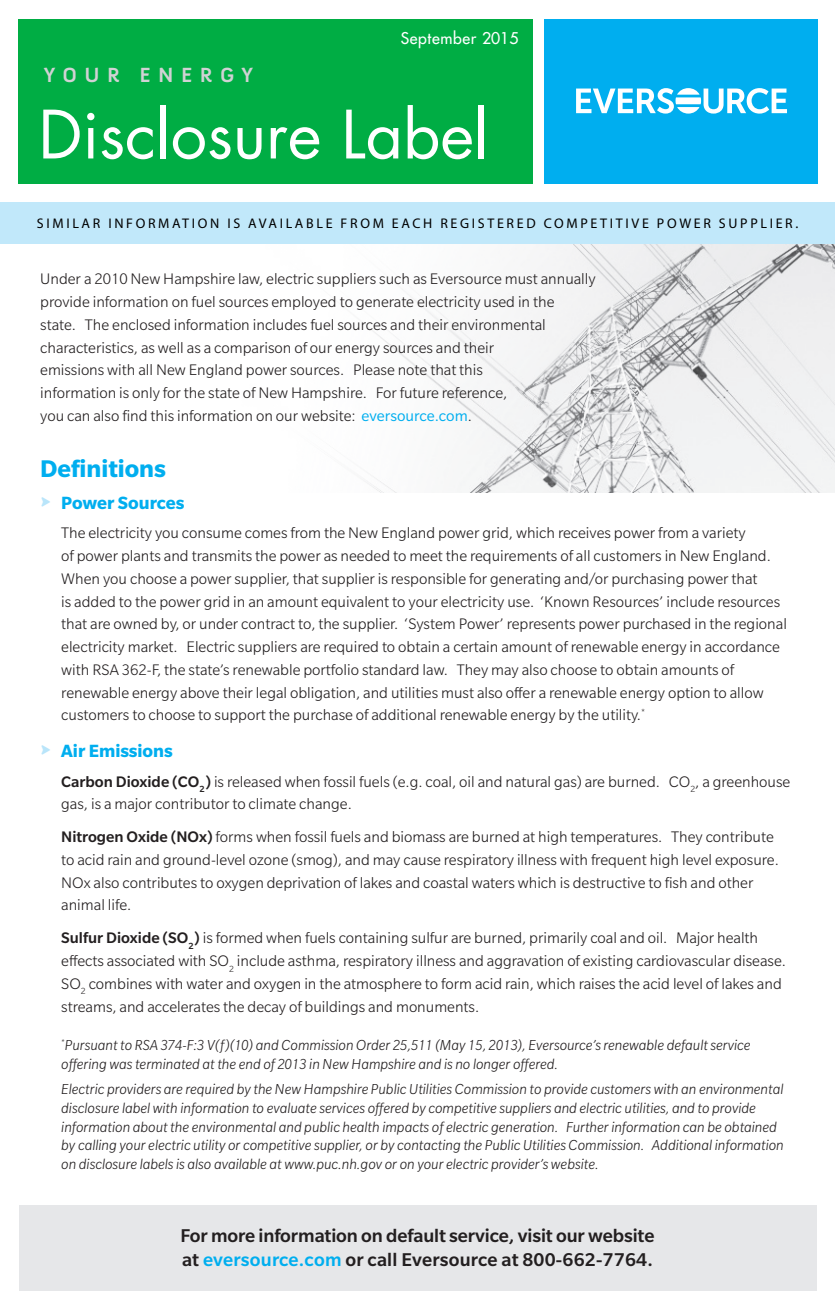
<style>
.page{position:relative;width:835px;height:1308px;background:#fff}
.page>*{position:absolute;margin:0;border:0;box-sizing:border-box;transform-origin:0 0}
.t1{font:64.75px "Futura";color:#fff}
.Subhead{font:700 26.25px "Slate Pro";color:#00aeef}
.t2{font:700 21px "Anivers";letter-spacing:.35em;color:#d1d2d4}
.t3{font:500 20.12px/24.5px "Slate Pro";letter-spacing:-.005em;color:#231f20}
.Subhead-2{font:700 19.25px "Slate Pro";color:#00aeef}
.Body{font:300 16.62px/22.8px "Slate Pro";color:#231f20}
.Body-2{font:italic 300 15.75px/18.9px "Slate Pro";color:#231f20}
.t4{font:15.75px "Futura";letter-spacing:.04em;color:#fff}
.t5{font:14px "Myriad Pro";letter-spacing:.19em;color:#000}
.s1{font-weight:400;color:#00aeef}
.s2{font-family:"Anivers";color:#b9e5fa}
.s3{font-weight:500}
.s4{color:#00aeef}
</style>
<div class="page">
<img style="left:365px;top:244px;width:470px;height:248px">
<div style="left:19px;top:19px;width:514px;height:165px;background:#00ad44"></div>
<div style="left:544px;top:19px;width:274px;height:165px;background:#00aeef"></div>
<div style="left:19px;top:1204px;width:797px;height:86px;background:#e6e7e9"></div>
<div style="left:0;top:202px;width:835px;height:42px;background:#c1e8fa"></div>
<svg style="left:576px;top:88px;width:211px;height:26px"></svg>
<p class="t2" style="left:44px;top:64px;width:211px">YOUR ENERGY</p>
<p class="t4" style="left:401px;top:28px;width:119px">September 2015</p>
<p class="t1" style="left:38px;top:90px;width:452px">Disclosure Label</p>
<p class="t5" style="left:37px;top:215px;width:763px">SIMILAR INFORMATION IS AVAILABLE FROM EACH REGISTERED COMPETITIVE POWER SUPPLIER.</p>
<p class="Body" style="left:40px;top:267px;width:557px">Under a 2010 New Hampshire law, electric suppliers such as Eversource must annually provide information on fuel sources employed to generate electricity used in the<br>state. The enclosed information includes fuel sources and their environmental characteristics, as well as a comparison of our energy sources and their<br>emissions with all New England power sources. Please note that this<br>information is only for the state of New Hampshire. For future reference,<br>you can also find this information on our website: <span class="s1">eversource.com</span>.</p>
<p class="Subhead" style="left:40px;top:454px;width:127px">Definitions</p>
<p class="Subhead-2" style="left:40px;top:492px;width:146px"><span class="s2">◊</span> Power Sources</p>
<p class="Body" style="left:61px;top:521px;width:727px">The electricity you consume comes from the New England power grid, which receives power from a variety<br>of power plants and transmits the power as needed to meet the requirements of all customers in New England.<br>When you choose a power supplier, that supplier is responsible for generating and/or purchasing power that<br>is added to the power grid in an amount equivalent to your electricity use. ‘Known Resources’ include resources that are owned by, or under contract to, the supplier. ‘System Power’ represents power purchased in the regional electricity market. Electric suppliers are required to obtain a certain amount of renewable energy in accordance with RSA 362-F, the state’s renewable portfolio standard law. They may also choose to obtain amounts of renewable energy above their legal obligation, and utilities must also offer a renewable energy option to allow customers to choose to support the purchase of additional renewable energy by the utility.<sup>*</sup></p>
<p class="Subhead-2" style="left:40px;top:740px;width:134px"><span class="s2">◊</span> Air Emissions</p>
<p class="Body" style="left:61px;top:769px;width:730px"><span class="s3">Carbon Dioxide (CO</span><sub>2</sub><span class="s3">)</span> is released when fossil fuels (e.g. coal, oil and natural gas) are burned. CO<sub>2</sub>, a greenhouse gas, is a major contributor to climate change.</p>
<p class="Body" style="left:61px;top:825px;width:719px"><span class="s3">Nitrogen Oxide (NOx)</span> forms when fossil fuels and biomass are burned at high temperatures. They contribute to acid rain and ground-level ozone (smog), and may cause respiratory illness with frequent high level exposure.<br>NOx also contributes to oxygen deprivation of lakes and coastal waters which is destructive to fish and other animal life.</p>
<p class="Body" style="left:61px;top:926px;width:726px"><span class="s3">Sulfur Dioxide (SO</span><sub>2</sub><span class="s3">)</span> is formed when fuels containing sulfur are burned, primarily coal and oil. Major health effects associated with SO<sub>2</sub> include asthma, respiratory illness and aggravation of existing cardiovascular disease.<br>SO<sub>2</sub> combines with water and oxygen in the atmosphere to form acid rain, which raises the acid level of lakes and streams, and accelerates the decay of buildings and monuments.</p>
<p class="Body-2" style="left:61px;top:1035px;width:691px"><sup>*</sup>Pursuant to RSA 374-F:3 V(f)(10) and Commission Order 25,511 (May 15, 2013), Eversource’s renewable default service offering was terminated at the end of 2013 in New Hampshire and is no longer offered.</p>
<p class="Body-2" style="left:61px;top:1079px;width:724px">Electric providers are required by the New Hampshire Public Utilities Commission to provide customers with an environmental disclosure label with information to evaluate services offered by competitive suppliers and electric utilities, and to provide information about the environmental and public health impacts of electric generation. Further information can be obtained by calling your electric utility or competitive supplier, or by contacting the Public Utilities Commission. Additional information on disclosure labels is also available at www.puc.nh.gov or on your electric provider’s website.</p>
<p class="t3" style="left:180px;top:1222px;width:475px">For more information on default service, visit our website at <span class="s4">eversource.com</span> or call Eversource at 800-662-7764.</p>
</div>
